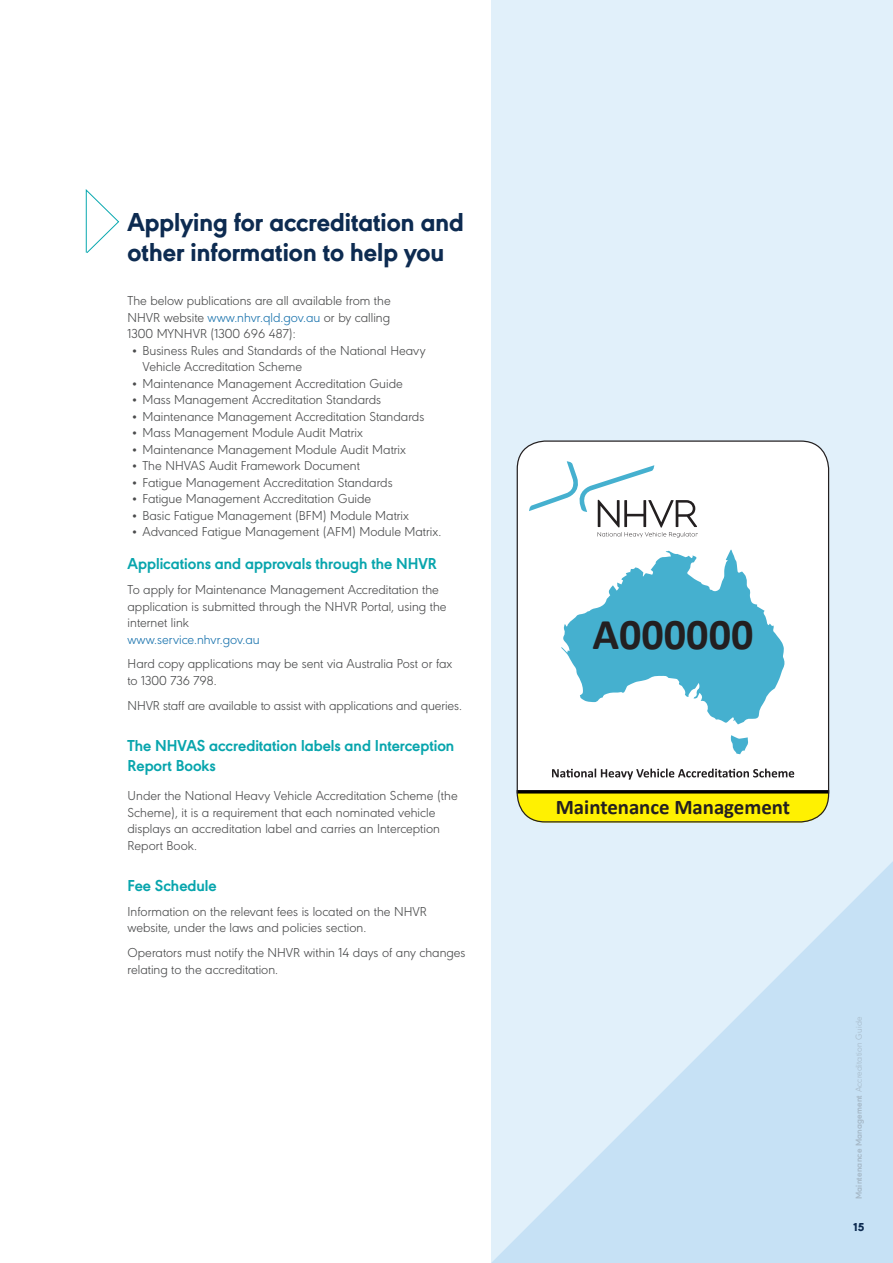
<style>
.page{position:relative;width:893px;height:1263px;background:#fff}
.page>*{position:absolute;margin:0;border:0;box-sizing:border-box;transform-origin:0 0}
.t1{font:700 44.1px "Calibri";color:#231f20}
.t2{font:800 27px/30px "URW Geometric";color:#0d2b51}
.t3{font:700 20.85px "Calibri";color:#231f20}
.t4{font:700 16.5px/19.8px "URW Geometric";color:#08a5ad}
.t5{font:300 13.5px/16.5px "URW Geometric";color:#4b4c4d}
.t6{font:800 12px "URW Geometric";color:#0d2b51}
.t7{font:700 9px "URW Geometric";letter-spacing:.025em;color:#a6b9c8}
.s1{color:#1b74ae}
.s2{font-size:12px}
.s3{font-weight:300}
</style>
<div class="page">
<div style="left:491px;top:0;width:402px;height:1263px;background:#e1f0fa"></div>
<svg style="left:492px;top:861px;width:401px;height:402px"></svg>
<div style="left:517px;top:441px;width:312px;height:381px;background:#fff;border-radius:28px"></div>
<svg style="left:517px;top:793px;width:312px;height:29px;background:#f7ea09"></svg>
<svg style="left:561px;top:550px;width:224px;height:174px"></svg>
<svg style="left:730px;top:735px;width:18px;height:19px"></svg>
<svg style="left:552px;top:768px;width:242px;height:12px"></svg>
<hr style="left:517px;top:790px;width:312px;height:3px;background:#000">
<div style="left:517px;top:440px;width:312px;height:382px;border:1px solid #231f20;border-radius:28px"></div>
<svg style="left:529px;top:461px;width:169px;height:77px"></svg>
<svg style="left:85px;top:189px;width:35px;height:64px"></svg>
<h1 class="t2" style="left:128px;top:205px;width:338px">Applying for accreditation and other information to help you</h1>
<p class="t5" style="left:128px;top:292px;width:265px;text-align:justify">The below publications are all available from the NHVR website <span class="s1">www.nhvr.qld.gov.au</span> or by calling 1300 MYNHVR (1300 696 487):</p>
<p class="t5" style="left:142px;top:341px;width:285px;text-indent:-11px"><span class="s2">•</span> Business Rules and Standards of the National Heavy<br>Vehicle Accreditation Scheme</p>
<p class="t5" style="left:132px;top:374px;width:273px"><span class="s2">•</span> Maintenance Management Accreditation Guide</p>
<p class="t5" style="left:132px;top:391px;width:251px"><span class="s2">•</span> Mass Management Accreditation Standards</p>
<p class="t5" style="left:132px;top:407px;width:294px"><span class="s2">•</span> Maintenance Management Accreditation Standards</p>
<p class="t5" style="left:132px;top:424px;width:232px"><span class="s2">•</span> Mass Management Module Audit Matrix</p>
<p class="t5" style="left:132px;top:440px;width:276px"><span class="s2">•</span> Maintenance Management Module Audit Matrix</p>
<p class="t5" style="left:132px;top:457px;width:230px"><span class="s2">•</span> The NHVAS Audit Framework Document</p>
<p class="t5" style="left:132px;top:473px;width:262px"><span class="s2">•</span> Fatigue Management Accreditation Standards</p>
<p class="t5" style="left:132px;top:490px;width:241px"><span class="s2">•</span> Fatigue Management Accreditation Guide</p>
<p class="t5" style="left:132px;top:506px;width:279px"><span class="s2">•</span> Basic Fatigue Management (BFM) Module Matrix</p>
<p class="t5" style="left:132px;top:523px;width:311px"><span class="s2">•</span> Advanced Fatigue Management (AFM) Module Matrix.</p>
<h3 class="t4" style="left:128px;top:553px;width:311px">Applications and approvals through the NHVR</h3>
<p class="t5" style="left:128px;top:580px;width:321px">To apply for Maintenance Management Accreditation the application is submitted through the NHVR Portal, using the internet link<br><span class="s1">www.service.nhvr.gov.au</span></p>
<p class="t5" style="left:128px;top:655px;width:326px">Hard copy applications may be sent via Australia Post or fax to 1300 736 798.</p>
<p class="t5" style="left:128px;top:696px;width:336px">NHVR staff are available to assist with applications and queries.</p>
<h3 class="t4" style="left:128px;top:734px;width:328px">The NHVAS accreditation labels and Interception<br>Report Books</h3>
<p class="t5" style="left:128px;top:787px;width:332px">Under the National Heavy Vehicle Accreditation Scheme (the Scheme), it is a requirement that each nominated vehicle displays an accreditation label and carries an Interception Report Book.</p>
<h3 class="t4" style="left:128px;top:874px;width:91px">Fee Schedule</h3>
<p class="t5" style="left:128px;top:902px;width:301px">Information on the relevant fees is located on the NHVR website, under the laws and policies section.</p>
<p class="t5" style="left:128px;top:943px;width:340px">Operators must notify the NHVR within 14 days of any changes relating to the accreditation.</p>
<p class="t1" style="left:592px;top:603px;width:162px">A000000</p>
<p class="t3" style="left:556px;top:792px;width:236px">Maintenance Management</p>
<p class="t7" style="left:852px;top:1199px;width:184px;rotate:-90deg">Maintenance Management <span class="s3">Accreditation Guide</span></p>
<p class="t6" style="left:854px;top:1218px;width:12px">15</p>
</div>
